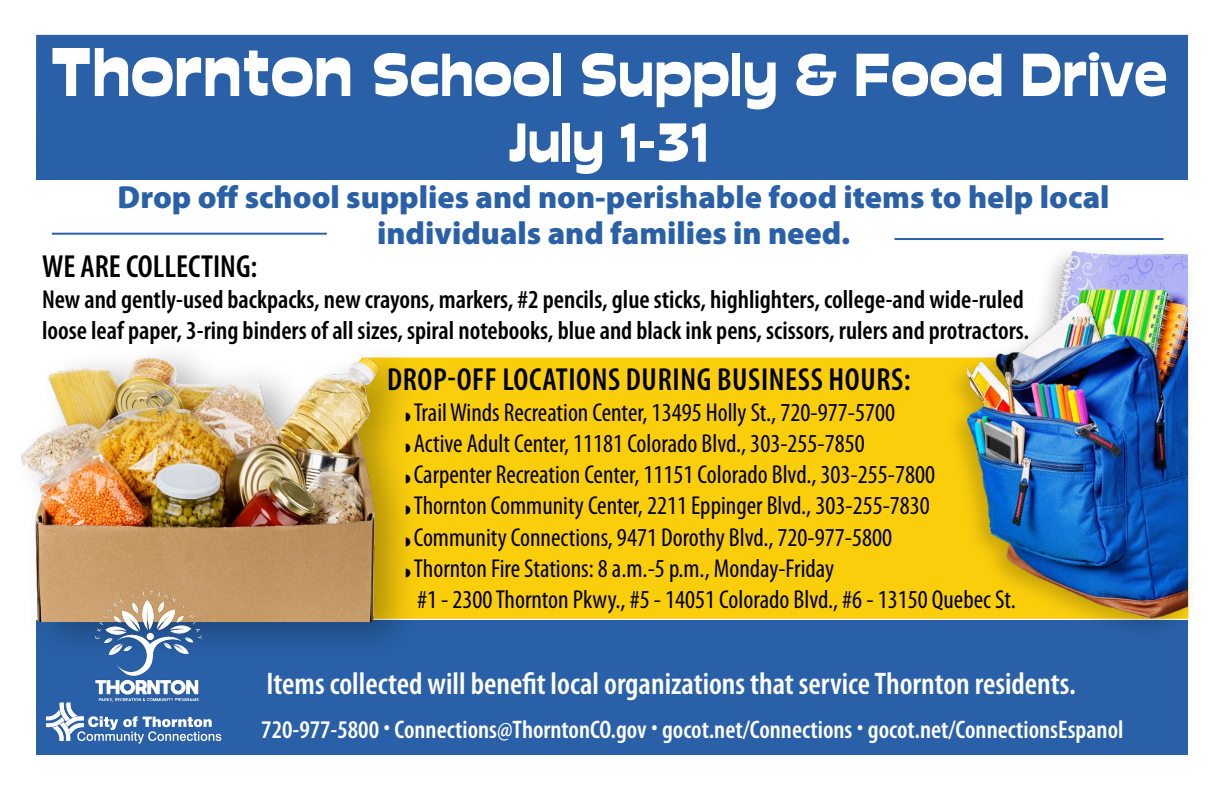
<style>
.page{position:relative;width:1224px;height:792px;background:#fff}
.page>*{position:absolute;margin:0;border:0;box-sizing:border-box;transform-origin:0 0}
.t1{font:60.6px "Cuckoo";color:#fff}
.t2{font:54.8px "Cuckoo";color:#fff}
.t3{font:900 32px/36px "Myriad Pro";color:#2960a7;text-align:center}
.t4{font:600 condensed 32px "Myriad Pro";letter-spacing:.02em;color:#000}
.t5{font:600 condensed 32px "Myriad Pro";color:#000}
.t6{font:600 condensed 31.4px "Myriad Pro";color:#fff}
.t7{font:condensed 26px/31.2px "Myriad Pro";color:#000}
.t8{font:600 condensed 26px/31.2px "Myriad Pro";color:#000}
.t9{font:600 condensed 25.6px "Myriad Pro";color:#fff}
.s1{font-size:68.6px}
.s2{font-size:32.4px}
</style>
<div class="page">
<div style="left:36px;top:620px;width:1152px;height:135px;background:#2960a7"></div>
<div style="left:424px;top:358px;width:520px;height:261px;background:#fbce0c"></div>
<div style="left:36px;top:35px;width:1152px;height:145px;background:#2960a7"></div>
<svg style="left:46px;top:703px;width:175px;height:41px"></svg>
<div style="left:11px;top:338px;width:413px;height:324px;background:#000;opacity:.29"></div>
<img style="left:16px;top:351px;width:369px;height:271px">
<img style="left:95px;top:591px;width:107px;height:111px">
<hr style="left:52px;top:233px;width:275px;height:2px;background:#2960a7">
<hr style="left:894px;top:238px;width:270px;height:2px;background:#2960a7">
<div style="left:944px;top:242px;width:253px;height:399px;background:#000;opacity:.21"></div>
<img style="left:967px;top:242px;width:221px;height:380px">
<svg style="left:406px;top:412px;width:4px;height:9px"></svg>
<svg style="left:406px;top:443px;width:4px;height:9px"></svg>
<svg style="left:406px;top:475px;width:4px;height:9px"></svg>
<svg style="left:406px;top:506px;width:4px;height:9px"></svg>
<svg style="left:406px;top:537px;width:4px;height:9px"></svg>
<svg style="left:406px;top:568px;width:4px;height:9px"></svg>
<h1 class="t1" style="left:50px;top:42px;width:1119px"><span class="s1">Thornton</span> School Supply &amp; Food Drive</h1>
<h2 class="t2" style="left:508px;top:113px;width:204px">July 1-31</h2>
<p class="t3" style="left:118px;top:179px;width:994px">Drop off school supplies and non-perishable food items to help local individuals and families in need.</p>
<p class="t5" style="left:42px;top:249px;width:217px">WE ARE COLLECTING:</p>
<p class="t8" style="left:42px;top:284px;width:989px">New and gently-used backpacks, new crayons, markers, #2 pencils, glue sticks, highlighters, college-and wide-ruled loose leaf paper, 3-ring binders of all sizes, spiral notebooks, blue and black ink pens, scissors, rulers and protractors.</p>
<p class="t4" style="left:387px;top:362px;width:525px">DROP-OFF LOCATIONS DURING BUSINESS HOURS:</p>
<p class="t7" style="left:414px;top:397px;width:603px">Trail Winds Recreation Center, 13495 Holly St., 720-977-5700<br>Active Adult Center, 11181 Colorado Blvd., 303-255-7850<br>Carpenter Recreation Center, 11151 Colorado Blvd., 303-255-7800<br>Thornton Community Center, 2211 Eppinger Blvd., 303-255-7830<br>Community Connections, 9471 Dorothy Blvd., 720-977-5800<br>Thornton Fire Stations: 8 a.m.-5 p.m., Monday-Friday<br>#1 - 2300 Thornton Pkwy., #5 - 14051 Colorado Blvd., #6 - 13150 Quebec St.</p>
<p class="t6" style="left:266px;top:667px;width:811px">Items collected will benefit local organizations that service Thornton residents.</p>
<p class="t9" style="left:261px;top:715px;width:864px">720-977-5800 <span class="s2">·</span> Connections@ThorntonCO.gov <span class="s2">·</span> gocot.net/Connections <span class="s2">·</span> gocot.net/ConnectionsEspanol</p>
</div>
